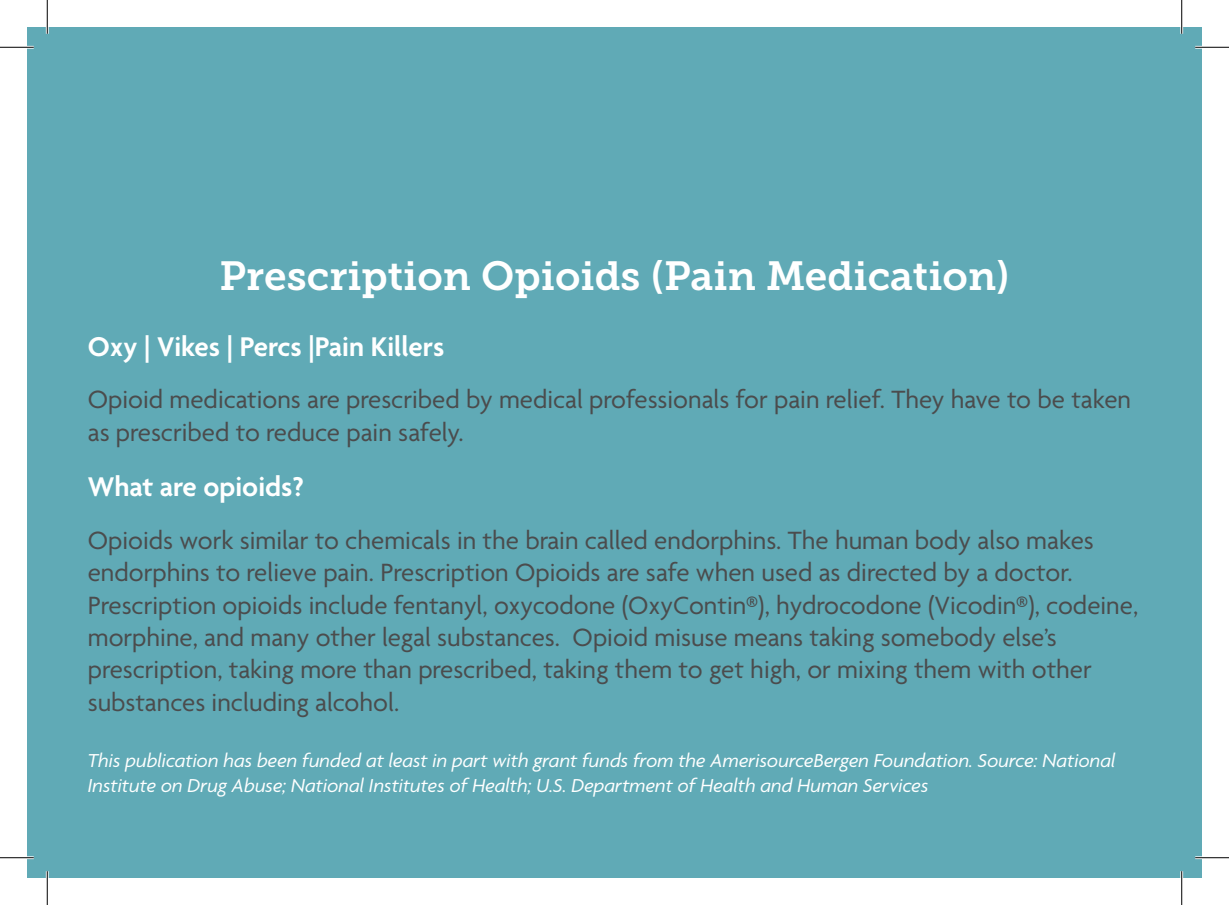
<style>
.page{position:relative;width:1229px;height:905px;background:#fff}
.page>*{position:absolute;margin:0;border:0;box-sizing:border-box;transform-origin:0 0}
.Museo_700_White_14{font:40.5px "Museo Slab 700";color:#fff}
.Agenda_Heading_white{font:600 29.25px "Agenda";color:#fff}
.Paragraph_Agenda_Gra{font:27px/32.4px "Agenda";color:#4b4c4d}
.Agenda_RegItalic_9{font:italic 20.25px/24.3px "Agenda";color:#fff}
</style>
<div class="page">
<div style="left:27px;top:27px;width:1175px;height:851px;background:#60aab6"></div>
<hr style="left:0;top:46px;width:34px;height:3px;background:#fff">
<hr style="left:1195px;top:46px;width:33px;height:3px;background:#fff">
<hr style="left:0;top:856px;width:34px;height:3px;background:#fff">
<hr style="left:1195px;top:856px;width:33px;height:3px;background:#fff">
<hr style="left:46px;top:0;width:3px;height:34px;background:#fff">
<hr style="left:46px;top:871px;width:3px;height:33px;background:#fff">
<hr style="left:1180px;top:0;width:3px;height:34px;background:#fff">
<hr style="left:1180px;top:871px;width:3px;height:33px;background:#fff">
<hr style="left:0;top:47px;width:34px;height:1px;background:#000">
<hr style="left:1195px;top:47px;width:33px;height:1px;background:#000">
<hr style="left:0;top:857px;width:34px;height:1px;background:#000">
<hr style="left:1195px;top:857px;width:33px;height:1px;background:#000">
<hr style="left:47px;top:0;width:1px;height:34px;background:#000">
<hr style="left:47px;top:871px;width:1px;height:33px;background:#000">
<hr style="left:1181px;top:0;width:1px;height:34px;background:#000">
<hr style="left:1181px;top:871px;width:1px;height:33px;background:#000">
<p class="Museo_700_White_14" style="left:219px;top:253px;width:791px">Prescription Opioids (Pain Medication)</p>
<p class="Agenda_Heading_white" style="left:88px;top:330px;width:358px">Oxy | Vikes | Percs |Pain Killers</p>
<p class="Paragraph_Agenda_Gra" style="left:88px;top:385px;width:1044px">Opioid medications are prescribed by medical professionals for pain relief. They have to be taken as prescribed to reduce pain safely.</p>
<p class="Agenda_Heading_white" style="left:88px;top:471px;width:218px">What are opioids?</p>
<p class="Paragraph_Agenda_Gra" style="left:88px;top:525px;width:1052px">Opioids work similar to chemicals in the brain called endorphins. The human body also makes endorphins to relieve pain. Prescription Opioids are safe when used as directed by a doctor.<br>Prescription opioids include fentanyl, oxycodone (OxyContin®), hydrocodone (Vicodin®), codeine, morphine, and many other legal substances. Opioid misuse means taking somebody else’s prescription, taking more than prescribed, taking them to get high, or mixing them with other substances including alcohol.</p>
<p class="Agenda_RegItalic_9" style="left:88px;top:748px;width:1029px">This publication has been funded at least in part with grant funds from the AmerisourceBergen Foundation. Source: National<br>Institute on Drug Abuse; National Institutes of Health; U.S. Department of Health and Human Services</p>
</div>
